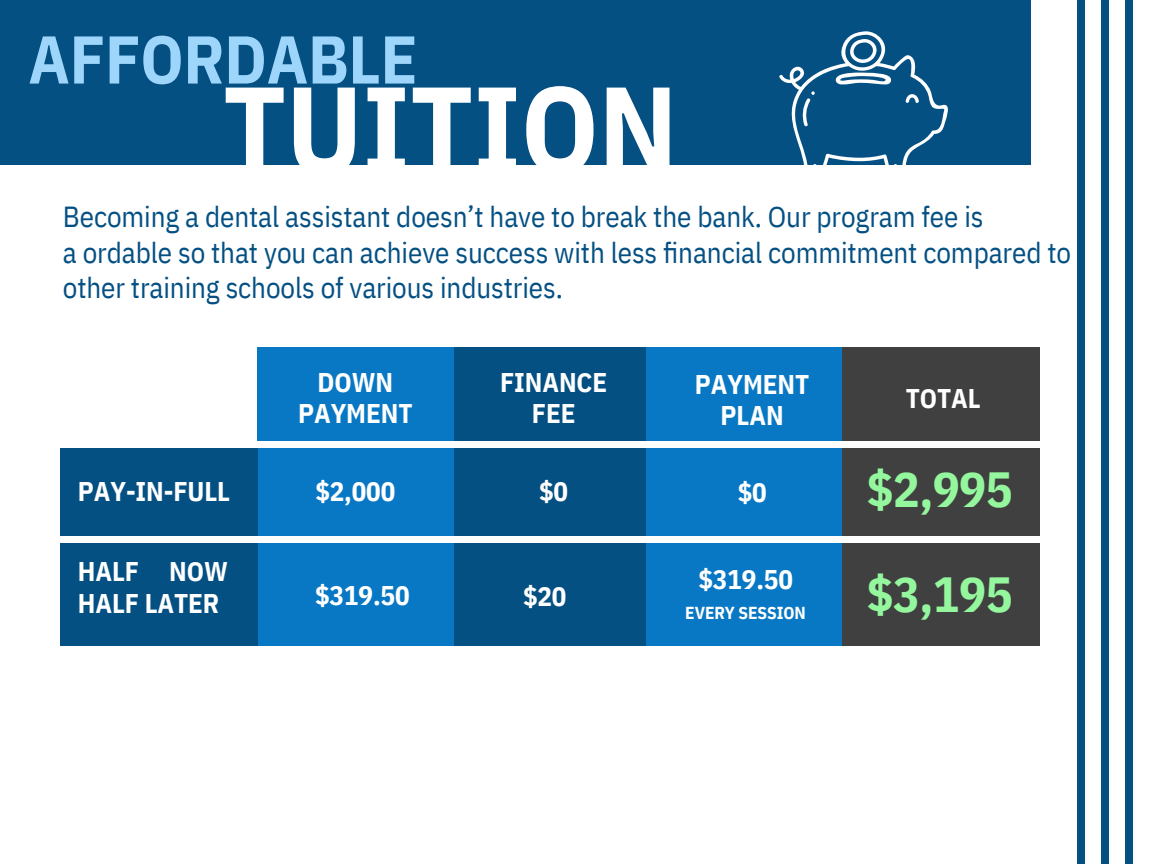
<style>
.page{position:relative;width:1152px;height:864px;background:#fff}
.page>*{position:absolute;margin:0;border:0;box-sizing:border-box;transform-origin:0 0}
.t1{font:700 121.35px "IBM Plex Sans Cond";letter-spacing:-.005em;color:#fff}
.t2{font:700 67.5px "IBM Plex Sans Cond";letter-spacing:-.005em;color:#9dd5fb}
.t3{font:700 49.2px/104.7px "IBM Plex Sans Cond";letter-spacing:-.005em;color:#94f79e}
.t4{font:28.95px/35.4px "IBM Plex Sans Cond";letter-spacing:-.005em;color:#055083}
.t5{font:700 27px/31.2px "IBM Plex Sans Cond";letter-spacing:-.005em;color:#fff;text-align:center}
.t6{font:700 17.4px "IBM Plex Sans Cond";letter-spacing:-.005em;color:#fff}
</style>
<div class="page">
<div style="left:258px;top:347px;width:196px;height:404px;background:#0878c4"></div>
<div style="left:454px;top:347px;width:197px;height:404px;background:#055083"></div>
<div style="left:61px;top:445px;width:197px;height:306px;background:#055083"></div>
<div style="left:646px;top:347px;width:197px;height:404px;background:#0878c4"></div>
<div style="left:843px;top:347px;width:197px;height:404px;background:#404040"></div>
<div style="left:61px;top:442px;width:979px;height:5px;background:#fff"></div>
<div style="left:61px;top:537px;width:979px;height:5px;background:#fff"></div>
<div style="left:61px;top:646px;width:979px;height:6px;background:#fff"></div>
<div style="left:0;top:0;width:1030px;height:164px;background:#055083"></div>
<svg style="left:779px;top:31px;width:168px;height:134px"></svg>
<div style="left:1077px;top:0;width:8px;height:864px;background:#055083"></div>
<div style="left:1101px;top:0;width:8px;height:864px;background:#055083"></div>
<div style="left:1125px;top:0;width:8px;height:864px;background:#055083"></div>
<div style="left:61px;top:652px;width:979px;height:99px;background:#fff"></div>
<p class="t2" style="left:28px;top:14px;width:391px">AFFORDABLE</p>
<p class="t1" style="left:223px;top:48px;width:457px">TUITION</p>
<p class="t4" style="left:63px;top:199px;width:1010px">Becoming a dental assistant doesn’t have to break the bank. Our program fee is<br>a ordable so that you can achieve success with less financial commitment compared to other training schools of various industries.</p>
<p class="t5" style="left:78px;top:475px;width:154px">PAY-IN-FULL</p>
<p class="t5" style="left:78px;top:556px;width:151px;text-align:left">HALF NOW<br>HALF LATER</p>
<p class="t5" style="left:298px;top:366px;width:116px">DOWN<br>PAYMENT</p>
<p class="t5" style="left:315px;top:475px;width:81px">$2,000</p>
<p class="t5" style="left:315px;top:580px;width:96px">$319.50</p>
<p class="t5" style="left:500px;top:366px;width:109px">FINANCE<br>FEE</p>
<p class="t5" style="left:539px;top:475px;width:30px">$0</p>
<p class="t5" style="left:523px;top:580px;width:45px">$20</p>
<p class="t5" style="left:695px;top:368px;width:116px">PAYMENT<br>PLAN</p>
<p class="t5" style="left:738px;top:476px;width:30px">$0</p>
<p class="t5" style="left:699px;top:564px;width:96px">$319.50</p>
<p class="t6" style="left:685px;top:601px;width:122px">EVERY SESSION</p>
<p class="t5" style="left:906px;top:382px;width:77px">TOTAL</p>
<p class="t3" style="left:867px;top:436px;width:147px">$2,995 $3,195</p>
</div>
